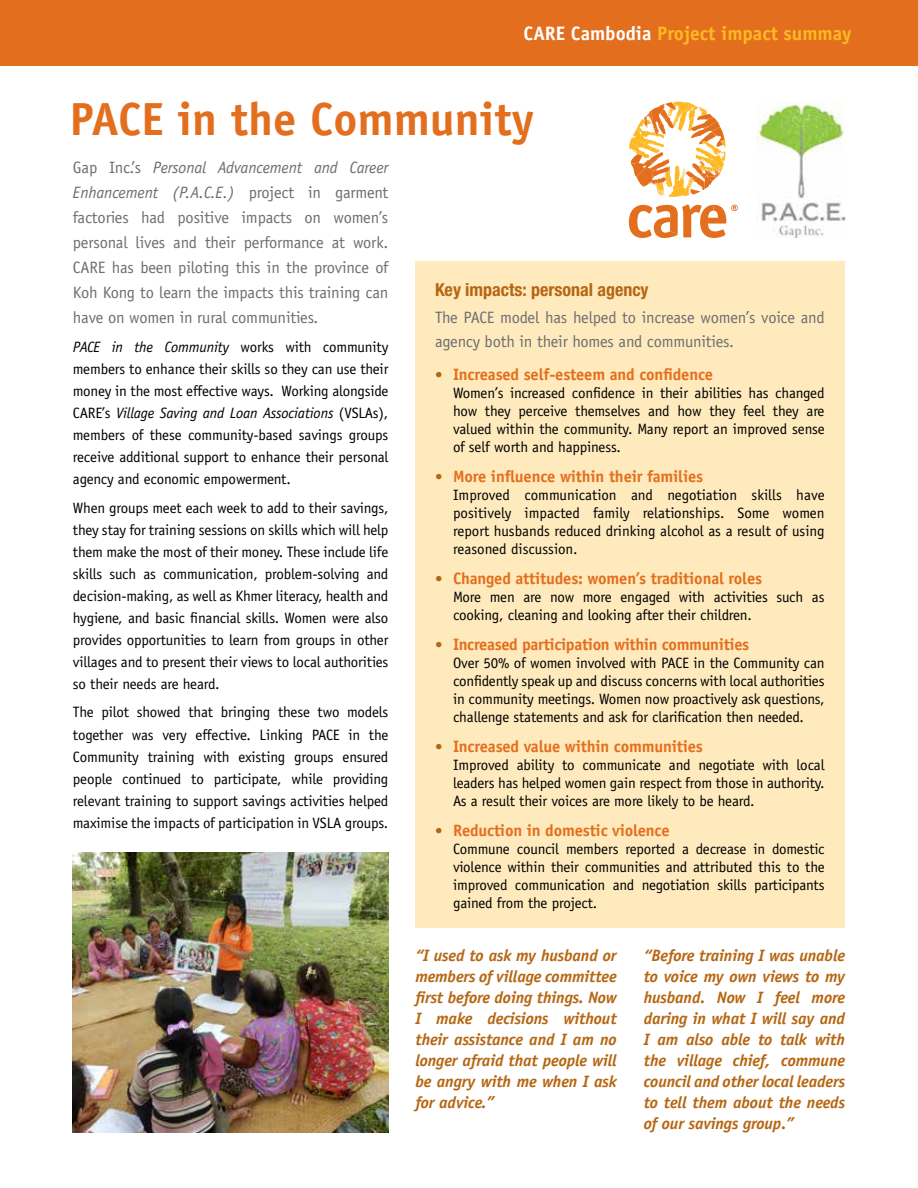
<style>
.page{position:relative;width:918px;height:1188px;background:#fff}
.page>*{position:absolute;margin:0;border:0;box-sizing:border-box;transform-origin:0 0}
.t1{font:700 46.5px "Officina Sans Std";color:#e36f1e}
.t2{font:700 19.5px "Officina Sans Std";color:#fdb924}
.t3{font:700 condensed 18px "Helvetica Neue LT Std";color:#b66612}
.t4{font:italic 700 16.5px/21px "Officina Sans Std";letter-spacing:-.01em;color:#b66612;text-align:justify}
.t5{font:16.5px/25px "Officina Sans Std";letter-spacing:-.01em;color:#6d6e71;text-align:justify}
.t6{font:700 16.5px "Officina Sans Std";letter-spacing:-.01em;color:#e36f1e}
.t7{font:15px/22px "Officina Sans Std";letter-spacing:-.01em;color:#000;text-align:justify}
.s1{color:#fff}
.s2{font-style:italic}
.s3{font-weight:400;font-size:15px;color:#b66612}
</style>
<div class="page">
<img style="left:73px;top:852px;width:315px;height:281px">
<div style="left:0;top:0;width:918px;height:66px;background:#e36f1e"></div>
<div style="left:415px;top:261px;width:430px;height:666px;background:#feeabd"></div>
<svg style="left:629px;top:102px;width:96px;height:95px"></svg>
<svg style="left:629px;top:204px;width:109px;height:34px"></svg>
<img style="left:757px;top:103px;width:88px;height:135px">
<h2 class="t2" style="left:524px;top:21px;width:329px"><span class="s1">CARE Cambodia</span> Project impact summay</h2>
<h1 class="t1" style="left:70px;top:90px;width:466px">PACE in the Community</h1>
<p class="t5" style="left:73px;top:155px;width:317px">Gap Inc.’s <span class="s2">Personal Advancement and Career Enhancement (P.A.C.E.)</span> project in garment factories had positive impacts on women’s personal lives and their performance at work.<br>CARE has been piloting this in the province of Koh Kong to learn the impacts this training can have on women in rural communities.</p>
<p class="t7" style="left:73px;top:336px;width:317px"><span class="s2">PACE in the Community</span> works with community members to enhance their skills so they can use their money in the most effective ways. Working alongside CARE’s <span class="s2">Village Saving and Loan Associations</span> (VSLAs), members of these community-based savings groups receive additional support to enhance their personal agency and economic empowerment.</p>
<p class="t7" style="left:73px;top:496px;width:317px">When groups meet each week to add to their savings, they stay for training sessions on skills which will help them make the most of their money. These include life skills such as communication, problem-solving and decision-making, as well as Khmer literacy, health and hygiene, and basic financial skills. Women were also provides opportunities to learn from groups in other villages and to present their views to local authorities so their needs are heard.</p>
<p class="t7" style="left:73px;top:701px;width:317px">The pilot showed that bringing these two models together was very effective. Linking PACE in the Community training with existing groups ensured people continued to participate, while providing relevant training to support savings activities helped maximise the impacts of participation in VSLA groups.</p>
<p class="t3" style="left:435px;top:279px;width:215px">Key impacts: personal agency</p>
<p class="t5" style="left:435px;top:305px;width:391px;line-height:24px">The PACE model has helped to increase women’s voice and agency both in their homes and communities.</p>
<p class="t6" style="left:435px;top:364px;width:280px"><span class="s3">•</span> Increased self-esteem and confidence</p>
<p class="t7" style="left:453px;top:384px;width:373px;line-height:18px">Women’s increased confidence in their abilities has changed how they perceive themselves and how they feel they are valued within the community. Many report an improved sense of self worth and happiness.</p>
<p class="t6" style="left:435px;top:466px;width:270px"><span class="s3">•</span> More influence within their families</p>
<p class="t7" style="left:453px;top:486px;width:373px;line-height:18px">Improved communication and negotiation skills have positively impacted family relationships. Some women report husbands reduced drinking alcohol as a result of using reasoned discussion.</p>
<p class="t6" style="left:435px;top:568px;width:329px"><span class="s3">•</span> Changed attitudes: women’s traditional roles</p>
<p class="t7" style="left:453px;top:588px;width:373px;line-height:18px">More men are now more engaged with activities such as cooking, cleaning and looking after their children.</p>
<p class="t6" style="left:435px;top:634px;width:316px"><span class="s3">•</span> Increased participation within communities</p>
<p class="t7" style="left:453px;top:654px;width:373px;line-height:18px">Over 50% of women involved with PACE in the Community can confidently speak up and discuss concerns with local authorities in community meetings. Women now proactively ask questions, challenge statements and ask for clarification then needed.</p>
<p class="t6" style="left:435px;top:736px;width:270px"><span class="s3">•</span> Increased value within communities</p>
<p class="t7" style="left:453px;top:756px;width:373px;line-height:18px">Improved ability to communicate and negotiate with local leaders has helped women gain respect from those in authority.<br>As a result their voices are more likely to be heard.</p>
<p class="t6" style="left:435px;top:820px;width:236px"><span class="s3">•</span> Reduction in domestic violence</p>
<p class="t7" style="left:453px;top:840px;width:373px;line-height:18px">Commune council members reported a decrease in domestic violence within their communities and attributed this to the improved communication and negotiation skills participants gained from the project.</p>
<p class="t4" style="left:415px;top:945px;width:203px">“I used to ask my husband or members of village committee first before doing things. Now I make decisions without their assistance and I am no longer afraid that people will be angry with me when I ask for advice.”</p>
<p class="t4" style="left:644px;top:945px;width:203px">“Before training I was unable to voice my own views to my husband. Now I feel more daring in what I will say and I am also able to talk with the village chief, commune council and other local leaders to tell them about the needs of our savings group.”</p>
</div>
